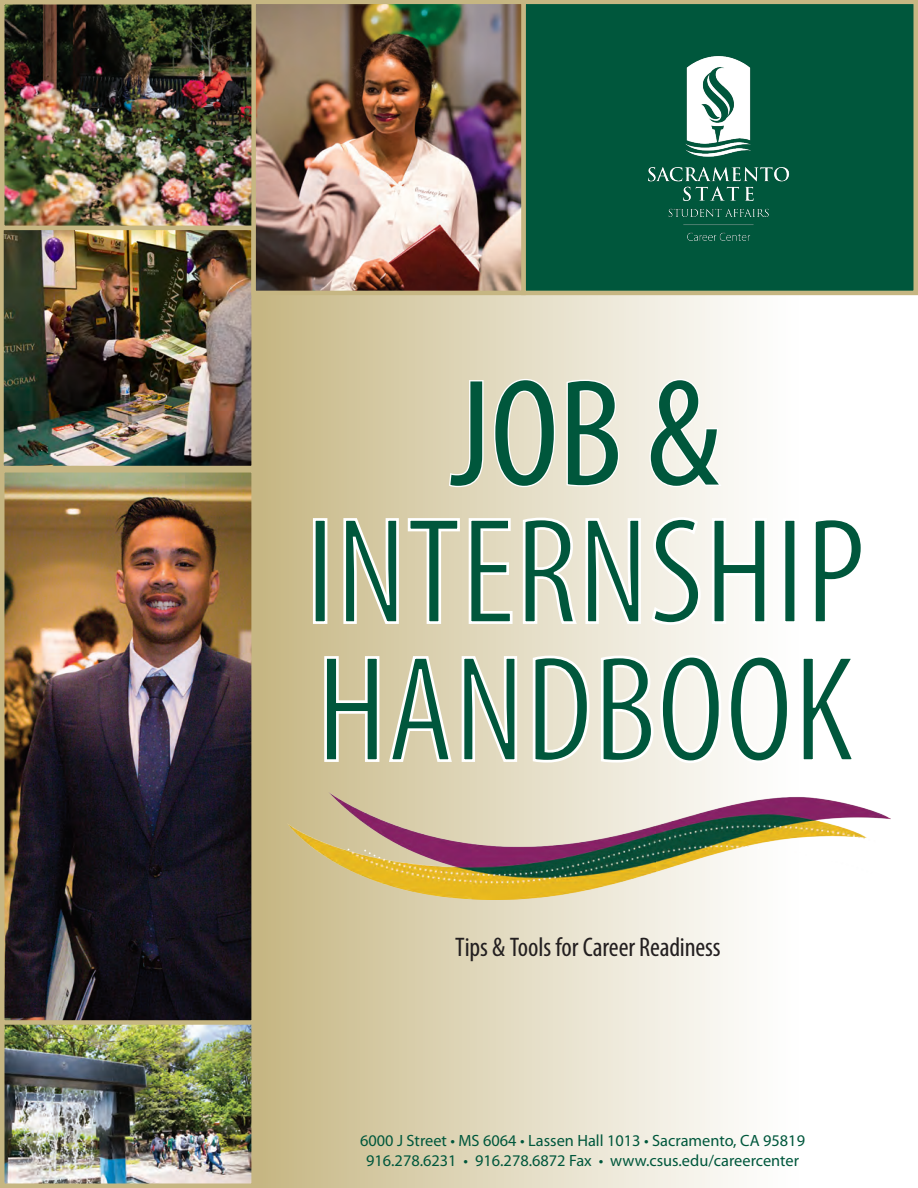
<style>
.page{position:relative;width:918px;height:1188px;background:#fff}
.page>*{position:absolute;margin:0;border:0;box-sizing:border-box;transform-origin:0 0}
.t1{font:condensed 153px/138px "Myriad Pro";color:#00573c;text-align:center}
.t2{font:condensed 27px "Myriad Pro";letter-spacing:-.005em;color:#231f20}
.t3{font:16.35px/19.6px "Myriad Pro";color:#00573c;text-align:center}
</style>
<div class="page">
<div style="left:523px;top:2px;width:393px;height:291px;background:#00573c"></div>
<div style="left:521px;top:0;width:397px;height:295px;border:4px solid #c6b682"></div>
<img style="left:5px;top:231px;width:246px;height:234px">
<div style="left:0;top:226px;width:256px;height:244px;border:4px solid #c6b682"></div>
<img style="left:5px;top:5px;width:246px;height:220px">
<div style="left:0;top:0;width:268px;height:230px;border:4px solid #c6b682"></div>
<img style="left:5px;top:1025px;width:246px;height:158px">
<div style="left:0;top:1001px;width:256px;height:187px;border:4px solid #c6b682"></div>
<img style="left:5px;top:473px;width:246px;height:547px">
<div style="left:0;top:468px;width:256px;height:557px;border:4px solid #c6b682"></div>
<img style="left:256px;top:5px;width:265px;height:285px">
<div style="left:251px;top:0;width:275px;height:295px;border:4px solid #c6b682"></div>
<div style="left:255px;top:294px;width:663px;height:894px;background:linear-gradient(to right,#c9bb8a,#fff)"></div>
<svg style="left:447px;top:379px;width:38px;height:110px;background:#e3dbc2"></svg>
<svg style="left:493px;top:378px;width:64px;height:111px"></svg>
<svg style="left:565px;top:378px;width:56px;height:110px"></svg>
<svg style="left:648px;top:378px;width:75px;height:111px"></svg>
<div style="left:313px;top:518px;width:14px;height:106px;border:3px solid #fff"></div>
<svg style="left:342px;top:516px;width:58px;height:110px"></svg>
<svg style="left:406px;top:517px;width:55px;height:108px;background:#dfd6ba"></svg>
<svg style="left:467px;top:517px;width:47px;height:108px"></svg>
<svg style="left:522px;top:516px;width:120px;height:110px"></svg>
<svg style="left:649px;top:516px;width:53px;height:110px"></svg>
<svg style="left:710px;top:517px;width:58px;height:108px"></svg>
<svg style="left:812px;top:516px;width:53px;height:109px"></svg>
<svg style="left:323px;top:655px;width:58px;height:108px"></svg>
<svg style="left:387px;top:655px;width:67px;height:108px;background:#dfd6ba"></svg>
<svg style="left:460px;top:654px;width:58px;height:110px"></svg>
<svg style="left:531px;top:654px;width:60px;height:110px"></svg>
<svg style="left:599px;top:654px;width:192px;height:111px"></svg>
<svg style="left:800px;top:655px;width:58px;height:108px"></svg>
<img style="left:288px;top:793px;width:603px;height:107px">
<img style="left:648px;top:56px;width:142px;height:185px">
<h1 class="t1" style="left:305px;top:363px;width:563px">JOB &amp;<br>INTERNSHIP<br>HANDBOOK</h1>
<h1 class="t2" style="left:455px;top:931px;width:267px">Tips &amp; Tools for Career Readiness</h1>
<p class="t3" style="left:360px;top:1131px;width:446px">6000 J Street • MS 6064 • Lassen Hall 1013 • Sacramento, CA 95819<br>916.278.6231 • 916.278.6872 Fax • www.csus.edu/careercenter</p>
</div>
